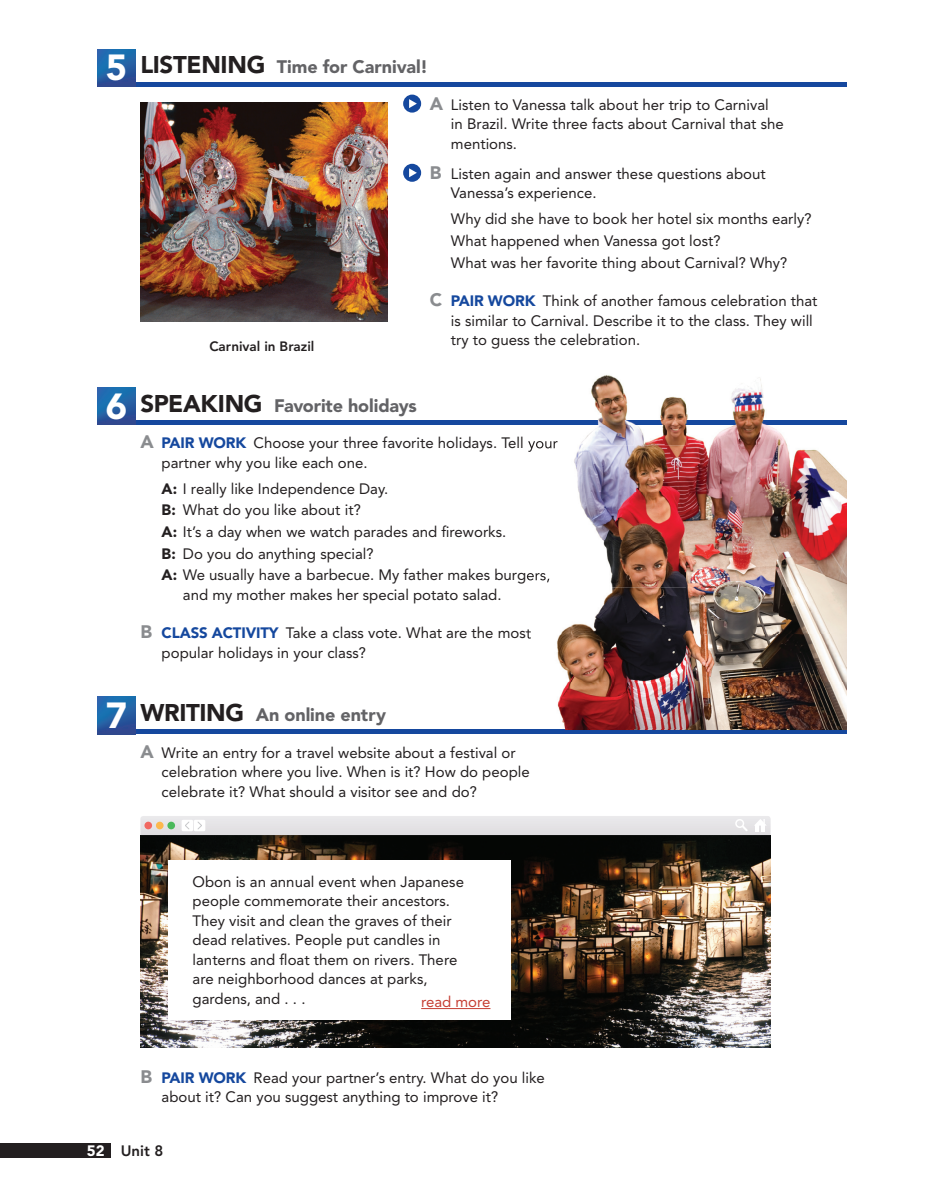
<style>
.page{position:relative;width:944px;height:1201px;background:#fff}
.page>*{position:absolute;margin:0;border:0;box-sizing:border-box;transform-origin:0 0}
.t1{font:900 36px "Avenir LT Std";color:#fff}
.t2{font:900 18px "Avenir LT Std";letter-spacing:-.005em;color:#636366}
.t3{font:15px/19.5px "Avenir LT Std";color:#231f20}
.t4{font:15px "Avenir LT Std";color:#c63f34}
.t5{font:800 15px "Avenir LT Std";color:#231f20}
.t6{font:800 13.5px "Avenir LT Std";color:#231f20}
.s1{font-size:36px;color:#fff}
.s2{font-size:24px;color:#231f20}
.s3{font-weight:900;font-size:18px;color:#8a8c8f}
.s4{font-weight:900;color:#15489e}
.s5{font-weight:900}
.s6{font-weight:900;color:#fff}
</style>
<div class="page">
<img style="left:141px;top:834px;width:629px;height:213px">
<hr style="left:98px;top:82px;width:748px;height:4px;background:#15489e">
<img style="left:98px;top:49px;width:37px;height:37px">
<img style="left:140px;top:102px;width:247px;height:219px">
<div style="left:403px;top:95px;width:18px;height:18px;background:#15489e;border-radius:50%"></div>
<svg style="left:409px;top:99px;width:8px;height:9px"></svg>
<div style="left:403px;top:164px;width:18px;height:18px;background:#15489e;border-radius:50%"></div>
<svg style="left:409px;top:168px;width:8px;height:9px"></svg>
<hr style="left:98px;top:420px;width:748px;height:4px;background:#15489e">
<div style="left:98px;top:729px;width:748px;height:5px;background:#15489e"></div>
<img style="left:98px;top:387px;width:37px;height:37px">
<img style="left:98px;top:696px;width:37px;height:38px">
<img style="left:168px;top:860px;width:576px;height:159px">
<hr style="left:421px;top:1007px;width:69px;height:1px;background:#c63f34">
<div style="left:140px;top:816px;width:630px;height:18px;background:#e5e4e6"></div>
<img style="left:526px;top:375px;width:320px;height:355px">
<img style="left:526px;top:420px;width:320px;height:4px">
<img style="left:526px;top:436px;width:32px;height:16px">
<img style="left:526px;top:568px;width:24px;height:15px">
<svg style="left:526px;top:627px;width:5px;height:11px"></svg>
<div style="left:0;top:1142px;width:111px;height:15px;background:#231f20"></div>
<p class="t2" style="left:106px;top:56px;width:323px"><span class="s1">5</span> <span class="s2">LISTENING</span> Time for Carnival!</p>
<p class="t6" style="left:209px;top:338px;width:107px">Carnival in Brazil</p>
<p class="t3" style="left:451px;top:95px;width:334px;text-indent:-21px"><span class="s3">A</span> Listen to Vanessa talk about her trip to Carnival in Brazil. Write three facts about Carnival that she mentions.</p>
<p class="t3" style="left:451px;top:164px;width:316px;text-indent:-21px"><span class="s3">B</span> Listen again and answer these questions about<br>Vanessa’s experience.</p>
<p class="t3" style="left:451px;top:208px;width:362px;line-height:21.6px">Why did she have to book her hotel six months early?<br>What happened when Vanessa got lost?<br>What was her favorite thing about Carnival? Why?</p>
<p class="t3" style="left:451px;top:291px;width:368px;text-indent:-21px"><span class="s3">C</span> <span class="s4">PAIR WORK</span> Think of another famous celebration that is similar to Carnival. Describe it to the class. They will try to guess the celebration.</p>
<h1 class="t1" style="left:106px;top:384px;width:23px">6</h1>
<p class="t2" style="left:140px;top:394px;width:278px"><span class="s2">SPEAKING</span> Favorite holidays</p>
<p class="t3" style="left:162px;top:433px;width:397px;text-indent:-21px"><span class="s3">A</span> <span class="s4">PAIR WORK</span> Choose your three favorite holidays. Tell your partner why you like each one.</p>
<p class="t3" style="left:162px;top:477px;width:390px;line-height:21.6px"><span class="s5">A:</span> I really like Independence Day.<br><span class="s5">B:</span> What do you like about it?<br><span class="s5">A:</span> It’s a day when we watch parades and fireworks.<br><span class="s5">B:</span> Do you do anything special?<br><span class="s5">A:</span> We usually have a barbecue. My father makes burgers,</p>
<p class="t3" style="left:183px;top:584px;width:320px">and my mother makes her special potato salad.</p>
<p class="t3" style="left:162px;top:623px;width:371px;text-indent:-21px"><span class="s3">B</span> <span class="s4">CLASS ACTIVITY</span> Take a class vote. What are the most popular holidays in your class?</p>
<h1 class="t1" style="left:106px;top:693px;width:23px">7</h1>
<p class="t2" style="left:140px;top:703px;width:247px"><span class="s2">WRITING</span> An online entry</p>
<p class="t3" style="left:162px;top:742px;width:369px;text-indent:-21px"><span class="s3">A</span> Write an entry for a travel website about a festival or celebration where you live. When is it? How do people celebrate it? What should a visitor see and do?</p>
<p class="t3" style="left:193px;top:871px;width:273px">Obon is an annual event when Japanese people commemorate their ancestors.<br>They visit and clean the graves of their dead relatives. People put candles in lanterns and float them on rivers. There are neighborhood dances at parks, gardens, and . . .</p>
<p class="t4" style="left:421px;top:992px;width:71px">read more</p>
<p class="t3" style="left:162px;top:1067px;width:385px;text-indent:-21px"><span class="s3">B</span> <span class="s4">PAIR WORK</span> Read your partner’s entry. What do you like about it? Can you suggest anything to improve it?</p>
<p class="t5" style="left:87px;top:1141px;width:78px"><span class="s6">52</span> Unit 8</p>
</div>
